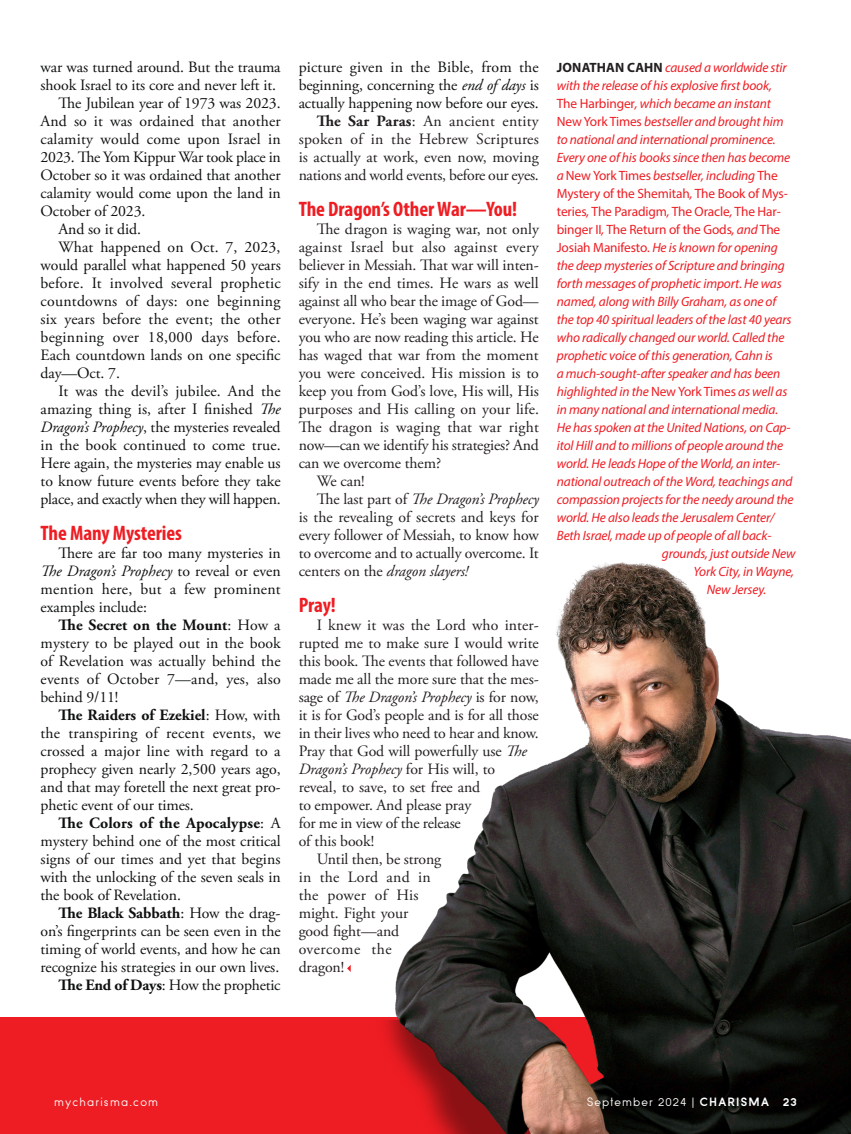
<style>
.page{position:relative;width:851px;height:1134px;background:#fff}
.page>*{position:absolute;margin:0;border:0;box-sizing:border-box;transform-origin:0 0}
.FEATURES-BODY_HEAD{font:700 condensed 21px "Myriad Pro";letter-spacing:-.005em;color:#ee1d23}
.BODY_TEXT{font:15.75px/18px "Adobe Garamond Pro";letter-spacing:-.005em;color:#0f1111;text-align:justify}
.BODY_TEXT-2{font:15.75px/18px "Adobe Garamond Pro";letter-spacing:-.005em;color:#231f20;text-align:justify}
.FEATURES-BIO{font:italic 13.5px "Myriad Pro";letter-spacing:-.01em;color:#ee1d23}
.FEATURES-BIO-2{font:13.5px "Myriad Pro";letter-spacing:-.01em;color:#ee1d23}
.FOLIO-page_number{font:12px "Sofia";letter-spacing:.1em;color:#fff}
.FOLIO-website{font:12px "Sofia";letter-spacing:.1em;color:#fff}
.s1{font-style:italic}
.s2{font-weight:700}
.s3{font-weight:700;font-style:normal;color:#231f20}
.s4{font-style:normal}
</style>
<div class="page">
<div style="left:0;top:1017px;width:850px;height:117px;background:#ee1d23"></div>
<img style="left:347px;top:562px;width:503px;height:572px">
<p class="BODY_TEXT" style="left:40px;top:59px;width:242px">war was turned around. But the trauma shook Israel to its core and never left it.</p>
<p class="BODY_TEXT" style="left:40px;top:95px;width:242px;text-indent:18px">The Jubilean year of 1973 was 2023.<br>And so it was ordained that another calamity would come upon Israel in 2023. The Yom Kippur War took place in October so it was ordained that another calamity would come upon the land in October of 2023.</p>
<p class="BODY_TEXT" style="left:58px;top:221px;width:84px">And so it did.</p>
<p class="BODY_TEXT" style="left:40px;top:239px;width:242px;text-indent:18px">What happened on Oct. 7, 2023, would parallel what happened 50 years before. It involved several prophetic countdowns of days: one beginning six years before the event; the other beginning over 18,000 days before.<br>Each countdown lands on one specific day—Oct. 7.</p>
<p class="BODY_TEXT" style="left:40px;top:383px;width:242px;text-indent:18px">It was the devil’s jubilee. And the amazing thing is, after I finished <span class="s1">The Dragon’s Prophecy</span>, the mysteries revealed in the book continued to come true.<br>Here again, the mysteries may enable us to know future events before they take place, and exactly when they will happen.</p>
<p class="FEATURES-BODY_HEAD" style="left:40px;top:520px;width:143px">The Many Mysteries</p>
<p class="BODY_TEXT" style="left:40px;top:545px;width:242px;text-indent:18px">There are far too many mysteries in <span class="s1">The Dragon’s Prophecy</span> to reveal or even mention here, but a few prominent examples include:</p>
<p class="BODY_TEXT" style="left:40px;top:617px;width:242px;text-indent:18px"><span class="s2">The Secret on the Mount</span>: How a mystery to be played out in the book of Revelation was actually behind the events of October 7—and, yes, also behind 9/11!</p>
<p class="BODY_TEXT" style="left:40px;top:707px;width:242px;text-indent:18px"><span class="s2">The Raiders of Ezekiel</span>: How, with the transpiring of recent events, we crossed a major line with regard to a prophecy given nearly 2,500 years ago, and that may foretell the next great pro&shy;phetic event of our times.</p>
<p class="BODY_TEXT" style="left:40px;top:815px;width:242px;text-indent:18px"><span class="s2">The Colors of the Apocalypse</span>: A mystery behind one of the most critical signs of our times and yet that begins with the unlocking of the seven seals in the book of Revelation.</p>
<p class="BODY_TEXT" style="left:40px;top:905px;width:242px;text-indent:18px"><span class="s2">The Black Sabbath</span>: How the drag&shy;on’s fingerprints can be seen even in the timing of world events, and how he can recognize his strategies in our own lives.</p>
<p class="BODY_TEXT" style="left:58px;top:977px;width:223px"><span class="s2">The End of Days</span>: How the prophetic</p>
<p class="BODY_TEXT" style="left:298px;top:59px;width:242px">picture given in the Bible, from the beginning, concerning the <span class="s1">end of days</span> is actually happening now before our eyes.</p>
<p class="BODY_TEXT-2" style="left:298px;top:113px;width:242px;text-indent:18px"><span class="s2">The Sar Paras</span>: An ancient entity spoken of in the Hebrew Scriptures is actually at work, even now, moving nations and world events, before our eyes.</p>
<p class="FEATURES-BODY_HEAD" style="left:298px;top:196px;width:220px">The Dragon’s Other War—You!</p>
<p class="BODY_TEXT-2" style="left:298px;top:221px;width:242px;text-indent:18px">The dragon is waging war, not only against Israel but also against every believer in Messiah. That war will inten&shy;sify in the end times. He wars as well against all who bear the image of God— everyone. He’s been waging war against you who are now reading this article. He has waged that war from the moment you were conceived. His mission is to keep you from God’s love, His will, His purposes and His calling on your life.<br>The dragon is waging that war right now—can we identify his strategies? And can we overcome them?</p>
<p class="BODY_TEXT-2" style="left:316px;top:473px;width:49px">We can!</p>
<p class="BODY_TEXT-2" style="left:298px;top:491px;width:242px;text-indent:18px">The last part of <span class="s1">The Dragon’s Prophecy </span>is the revealing of secrets and keys for every follower of Messiah, to know how to overcome and to actually overcome. It centers on the <span class="s1">dragon slayers!</span></p>
<p class="FEATURES-BODY_HEAD" style="left:298px;top:592px;width:39px">Pray!</p>
<p class="BODY_TEXT-2" style="left:298px;top:617px;width:242px;text-align:left;text-indent:18px">I knew it was the Lord who inter&shy;rupted me to make sure I would write this book. The events that followed have made me all the more sure that the mes&shy;sage of <span class="s1">The Dragon’s Prophecy</span> is for now, it is for God’s people and is for all those in their lives who need to hear and know.<br>Pray that God will powerfully use <span class="s1">The Dragon’s Prophecy</span> for His will, to<br>reveal, to save, to set free and<br>to empower. And please pray<br>for me in view of the release<br>of this book!</p>
<p class="BODY_TEXT-2" style="left:298px;top:851px;width:144px;text-align:left;text-indent:18px">Until then, be strong in the Lord and in the power of His might. Fight your good fight—and overcome the dragon!</p>
<p class="FEATURES-BIO" style="left:557px;top:59px;width:231px"><span class="s3">JONATHAN CAHN</span> caused a worldwide stir</p>
<p class="FEATURES-BIO" style="left:556px;top:77px;width:217px">with the release of his explosive first book,</p>
<p class="FEATURES-BIO" style="left:556px;top:95px;width:215px"><span class="s4">The Harbinger</span>, which became an instant</p>
<p class="FEATURES-BIO" style="left:556px;top:113px;width:228px"><span class="s4">New York Times</span> bestseller and brought him</p>
<p class="FEATURES-BIO" style="left:556px;top:131px;width:220px">to national and international prominence.</p>
<p class="FEATURES-BIO" style="left:556px;top:149px;width:235px">Every one of his books since then has become</p>
<p class="FEATURES-BIO" style="left:556px;top:167px;width:222px">a <span class="s4">New York Times</span> bestseller, including <span class="s4">The</span></p>
<p class="FEATURES-BIO-2" style="left:556px;top:185px;width:232px">Mystery of the Shemitah<span class="s1">,</span> The Book of Mys-</p>
<p class="FEATURES-BIO-2" style="left:556px;top:203px;width:225px">teries<span class="s1">,</span> The Paradigm<span class="s1">,</span> The Oracle<span class="s1">,</span> The Har-</p>
<p class="FEATURES-BIO-2" style="left:556px;top:221px;width:225px">binger II<span class="s1">,</span> The Return of the Gods<span class="s1">, and</span> The</p>
<p class="FEATURES-BIO" style="left:556px;top:239px;width:222px"><span class="s4">Josiah Manifesto</span>. He is known for opening</p>
<p class="FEATURES-BIO" style="left:556px;top:257px;width:229px">the deep mysteries of Scripture and bringing</p>
<p class="FEATURES-BIO" style="left:556px;top:275px;width:226px">forth messages of prophetic import. He was</p>
<p class="FEATURES-BIO" style="left:556px;top:293px;width:221px">named, along with Billy Graham, as one of</p>
<p class="FEATURES-BIO" style="left:556px;top:311px;width:236px">the top 40 spiritual leaders of the last 40 years</p>
<p class="FEATURES-BIO" style="left:556px;top:329px;width:229px">who radically changed our world. Called the</p>
<p class="FEATURES-BIO" style="left:556px;top:347px;width:218px">prophetic voice of this generation, Cahn is</p>
<p class="FEATURES-BIO" style="left:556px;top:365px;width:225px">a much-sought-after speaker and has been</p>
<p class="FEATURES-BIO" style="left:556px;top:383px;width:232px">highlighted in the <span class="s4">New York Times</span> as well as</p>
<p class="FEATURES-BIO" style="left:556px;top:401px;width:223px">in many national and international media.</p>
<p class="FEATURES-BIO" style="left:556px;top:419px;width:235px">He has spoken at the United Nations, on Cap-</p>
<p class="FEATURES-BIO" style="left:556px;top:437px;width:228px">itol Hill and to millions of people around the</p>
<p class="FEATURES-BIO" style="left:556px;top:455px;width:225px">world. He leads Hope of the World, an inter-</p>
<p class="FEATURES-BIO" style="left:556px;top:473px;width:237px">national outreach of the Word, teachings and</p>
<p class="FEATURES-BIO" style="left:556px;top:491px;width:238px">compassion projects for the needy around the</p>
<p class="FEATURES-BIO" style="left:556px;top:509px;width:219px">world. He also leads the Jerusalem Center/</p>
<p class="FEATURES-BIO" style="left:556px;top:527px;width:216px">Beth Israel, made up of people of all back-</p>
<p class="FEATURES-BIO" style="left:662px;top:545px;width:135px">grounds, just outside New</p>
<p class="FEATURES-BIO" style="left:693px;top:563px;width:102px">York City, in Wayne,</p>
<p class="FEATURES-BIO" style="left:706px;top:581px;width:61px">New Jersey.</p>
<p class="FOLIO-website" style="left:54px;top:1095px;width:106px">mycharisma.com</p>
<p class="FOLIO-page_number" style="left:587px;top:1096px;width:211px">September 2024 | <span class="s2">CHARISMA 23</span></p>
</div>
